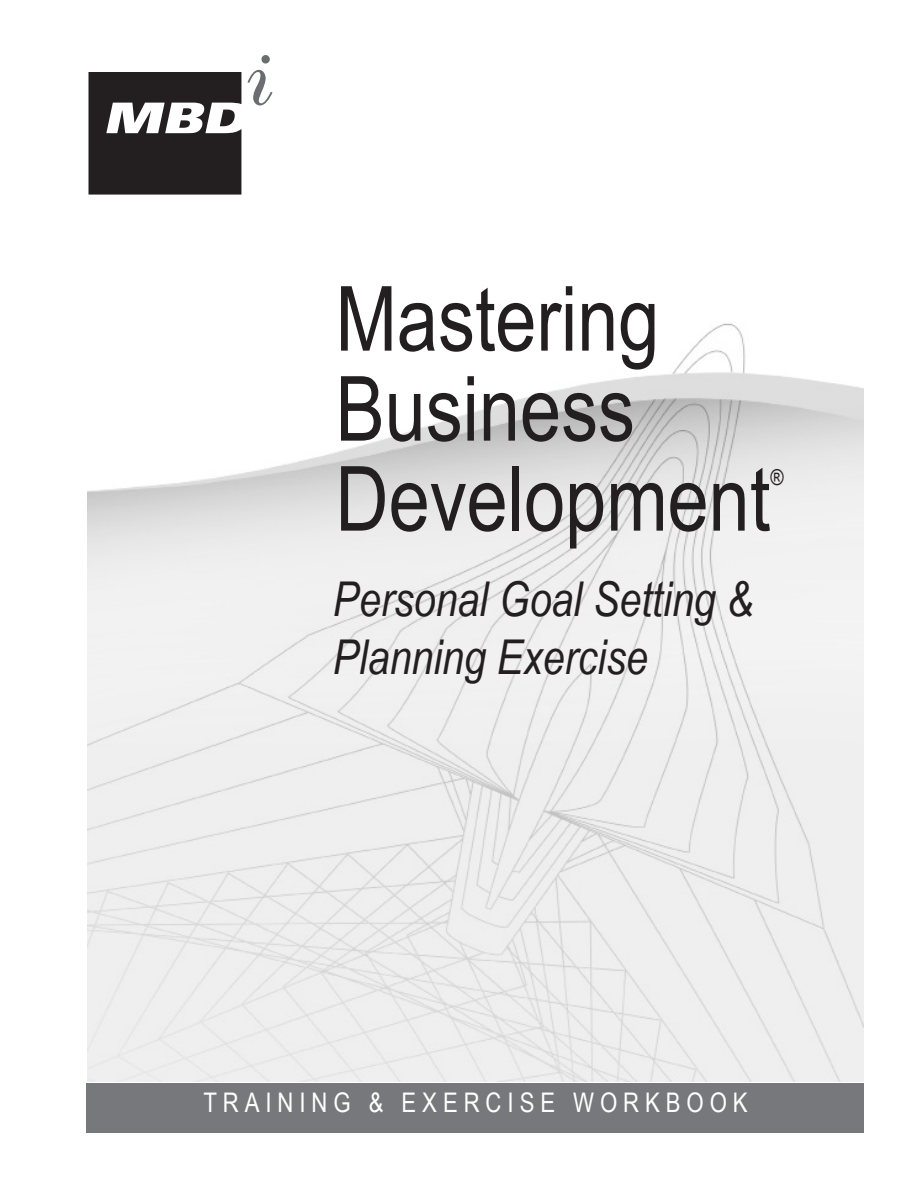
<style>
.page{position:relative;width:918px;height:1188px;background:#fff}
.page>*{position:absolute;margin:0;border:0;box-sizing:border-box;transform-origin:0 0}
.t1{font:90px "Arial Narrow";color:#231f20}
.t2{font:italic 48px/57.6px "Arial Narrow";color:#231f20}
.t3{font:27px "Arial Narrow";letter-spacing:.22em;color:#fff}
.t4{font:21.9px "Arial Narrow";color:#231f20}
</style>
<div class="page">
<img style="left:87px;top:194px;width:777px;height:887px">
<svg style="left:247px;top:70px;width:26px;height:35px"></svg>
<div style="left:261px;top:55px;width:9px;height:9px;background:#6c6d70;border-radius:50%"></div>
<svg style="left:89px;top:72px;width:152px;height:123px;background:#454243"></svg>
<div style="left:86px;top:1083px;width:778px;height:49px;background:#76787b"></div>
<p class="t1" style="left:336px;top:253px;width:325px">Mastering</p>
<p class="t1" style="left:336px;top:343px;width:301px">Business</p>
<p class="t1" style="left:336px;top:433px;width:436px">Development</p>
<p class="t4" style="left:770px;top:461px;width:15px">®</p>
<p class="t2" style="left:333px;top:569px;width:422px">Personal Goal Setting &amp;<br>Planning Exercise</p>
<p class="t3" style="left:203px;top:1083px;width:546px">TRAINING &amp; EXERCISE WORKBOOK</p>
</div>
